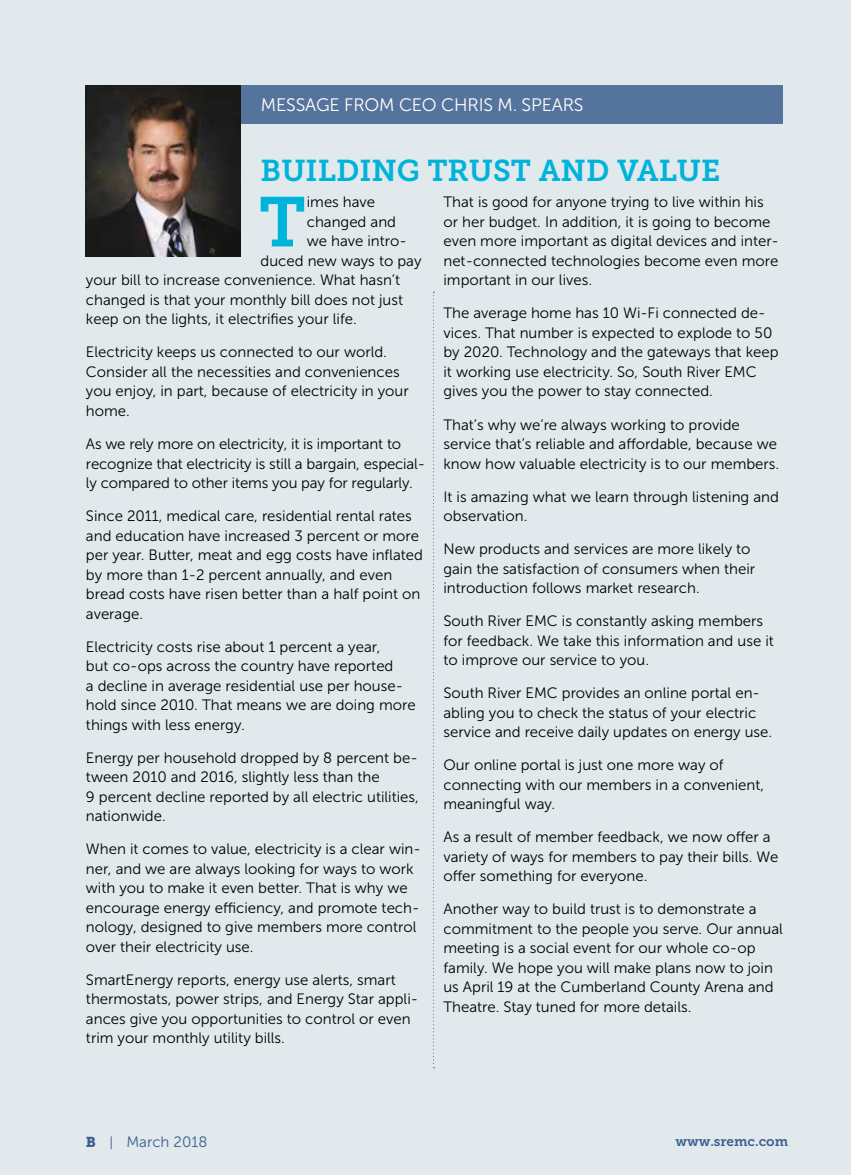
<style>
.page{position:relative;width:851px;height:1175px;background:#fff}
.page>*{position:absolute;margin:0;border:0;box-sizing:border-box;transform-origin:0 0}
.t1{font:69.9px "Museo Slab 700";color:#00b3db}
.t2{font:30px "Museo Slab 700";color:#00b3db}
.t3{font:18px "Museo Sans 300";letter-spacing:-.01em;color:#fff}
.t4{font:15px/19.5px "Museo Sans 300";color:#000}
.t5{font:15px "Museo Sans 300";color:#3c5f8f}
.t6{font:13.5px "Museo Slab 700";color:#3c5f8f}
.s1{font-family:"Museo Slab 900";font-size:14.25px}
.s2{font-size:13.5px}
</style>
<div class="page">
<div style="left:0;top:0;width:850px;height:1174px;background:#e1e9ed"></div>
<svg style="left:433px;top:292px;width:1px;height:776px"></svg>
<div style="left:240px;top:85px;width:542px;height:39px;background:#55749d"></div>
<hr style="left:850px;top:748px;width:1px;height:320px;background:#e1e9ed">
<img style="left:86px;top:85px;width:154px;height:171px">
<p class="t3" style="left:261px;top:95px;width:324px">MESSAGE FROM CEO CHRIS M. SPEARS</p>
<h2 class="t2" style="left:261px;top:154px;width:461px">BUILDING TRUST AND VALUE</h2>
<h1 class="t1" style="left:259px;top:183px;width:49px">T</h1>
<p class="t4" style="left:307px;top:193px;width:70px">imes have</p>
<p class="t4" style="left:443px;top:193px;width:337px">That is good for anyone trying to live within his or her budget. In addition, it is going to become even more important as digital devices and inter&shy;net-connected technologies become even more important in our lives.</p>
<p class="t4" style="left:443px;top:304px;width:336px">The average home has 10 Wi-Fi connected de&shy;vices. That number is expected to explode to 50 by 2020. Technology and the gateways that keep it working use electricity. So, South River EMC gives you the power to stay connected.</p>
<p class="t4" style="left:443px;top:415px;width:337px">That’s why we’re always working to provide service that’s reliable and affordable, because we know how valuable electricity is to our members.</p>
<p class="t4" style="left:443px;top:487px;width:337px">It is amazing what we learn through listening and observation.</p>
<p class="t4" style="left:443px;top:539px;width:313px">New products and services are more likely to gain the satisfaction of consumers when their introduction follows market research.</p>
<p class="t4" style="left:443px;top:611px;width:332px">South River EMC is constantly asking members for feedback. We take this information and use it to improve our service to you.</p>
<p class="t4" style="left:443px;top:683px;width:330px">South River EMC provides an online portal en&shy;abling you to check the status of your electric service and receive daily updates on energy use.</p>
<p class="t4" style="left:443px;top:755px;width:322px">Our online portal is just one more way of connecting with our members in a convenient, meaningful way.</p>
<p class="t4" style="left:443px;top:827px;width:336px">As a result of member feedback, we now offer a variety of ways for members to pay their bills. We offer something for everyone.</p>
<p class="t4" style="left:443px;top:899px;width:341px">Another way to build trust is to demonstrate a commitment to the people you serve. Our annual meeting is a social event for our whole co-op family. We hope you will make plans now to join us April 19 at the Cumberland County Arena and Theatre. Stay tuned for more details.</p>
<p class="t4" style="left:307px;top:212px;width:91px">changed and</p>
<p class="t4" style="left:307px;top:232px;width:101px">we have intro-</p>
<p class="t4" style="left:261px;top:251px;width:162px">duced new ways to pay</p>
<p class="t4" style="left:86px;top:271px;width:315px">your bill to increase convenience. What hasn’t</p>
<p class="t4" style="left:86px;top:290px;width:318px">changed is that your monthly bill does not just</p>
<p class="t4" style="left:86px;top:310px;width:272px">keep on the lights, it electrifies your life.</p>
<p class="t4" style="left:86px;top:343px;width:324px">Electricity keeps us connected to our world.<br>Consider all the necessities and conveniences you enjoy, in part, because of electricity in your home.</p>
<p class="t4" style="left:86px;top:434px;width:341px">As we rely more on electricity, it is important to recognize that electricity is still a bargain, especial&shy;ly compared to other items you pay for regularly.</p>
<p class="t4" style="left:86px;top:506px;width:338px">Since 2011, medical care, residential rental rates and education have increased 3 percent or more per year. Butter, meat and egg costs have inflated by more than 1-2 percent annually, and even bread costs have risen better than a half point on average.</p>
<p class="t4" style="left:86px;top:637px;width:331px">Electricity costs rise about 1 percent a year,<br>but co-ops across the country have reported<br>a decline in average residential use per house&shy;hold since 2010. That means we are doing more things with less energy.</p>
<p class="t4" style="left:86px;top:748px;width:334px">Energy per household dropped by 8 percent be&shy;tween 2010 and 2016, slightly less than the<br>9 percent decline reported by all electric utilities, nationwide.</p>
<p class="t4" style="left:86px;top:839px;width:336px">When it comes to value, electricity is a clear win&shy;ner, and we are always looking for ways to work with you to make it even better. That is why we encourage energy efficiency, and promote tech&shy;nology, designed to give members more control over their electricity use.</p>
<p class="t4" style="left:86px;top:970px;width:334px">SmartEnergy reports, energy use alerts, smart thermostats, power strips, and Energy Star appli&shy;ances give you opportunities to control or even trim your monthly utility bills.</p>
<p class="t5" style="left:86px;top:1133px;width:123px"><span class="s1">B</span> <span class="s2">|</span> March 2018</p>
<p class="t6" style="left:675px;top:1133px;width:114px">www.sremc.com</p>
</div>
